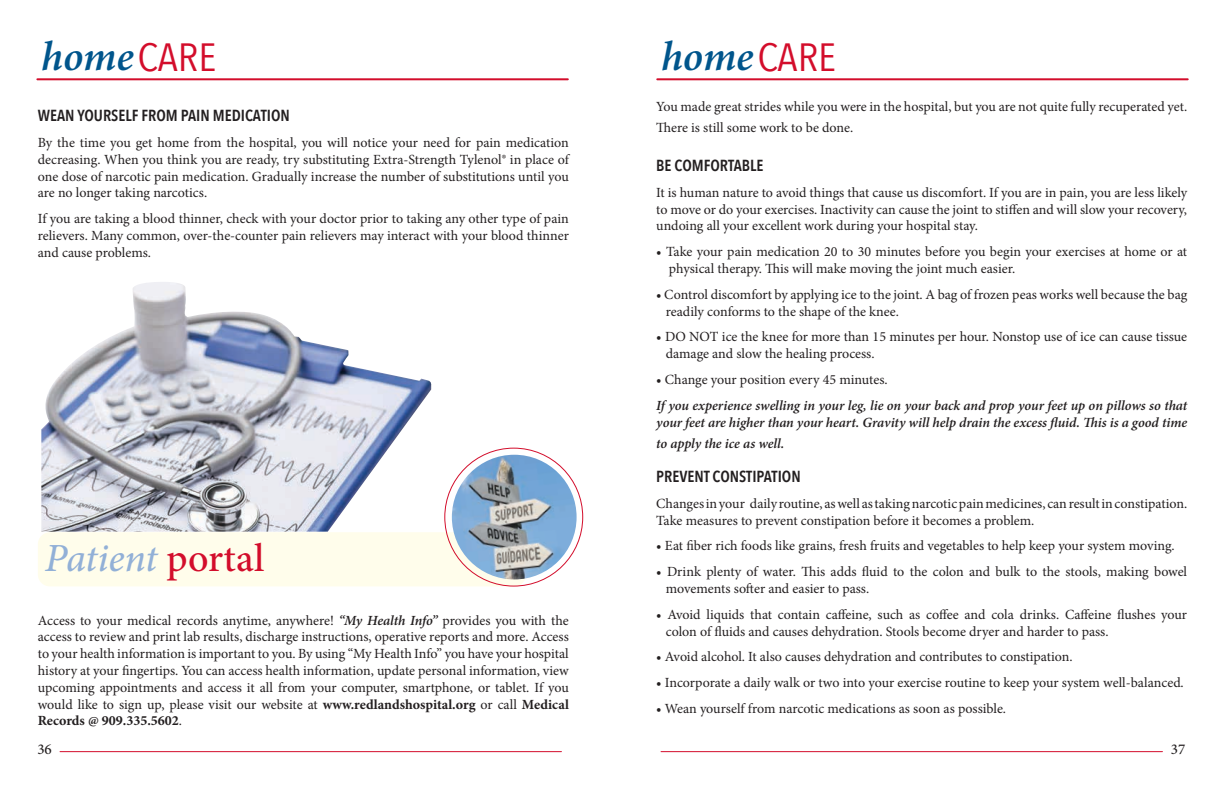
<style>
.page{position:relative;width:1224px;height:792px;background:#fff}
.page>*{position:absolute;margin:0;border:0;box-sizing:border-box;transform-origin:0 0}
.t1{font:italic 600 42px "Minion Pro";letter-spacing:-.005em;color:#00558c}
.t2{font:italic 500 40px "Minion Pro";letter-spacing:-.015em;color:#92b0d7}
.t3{font:600 16px "Avenir Next Condensed";color:#231f20}
.t4{font:500 15px "Minion Pro";color:#231f20}
.t5{font:14px/16.8px "Minion Pro";letter-spacing:-.005em;color:#231f20}
.t6{font:italic 600 14px/16.8px "Minion Pro";letter-spacing:-.005em;color:#231f20}
.s1{font-family:"Avenir Next Condensed";font-weight:400;font-style:normal;font-size:39.3px;color:#d30d2b}
.s2{font-style:normal;color:#d30d2b}
.s3{font-weight:600;font-style:italic}
.s4{font-weight:700}
</style>
<div class="page">
<hr style="left:60px;top:751px;width:501px;height:1px;background:#d30d2b">
<hr style="left:661px;top:751px;width:501px;height:1px;background:#d30d2b">
<img style="left:41px;top:282px;width:391px;height:250px">
<hr style="left:37px;top:78px;width:531px;height:2px;background:#d30d2b">
<div style="left:38px;top:532px;width:488px;height:54px;background:#fffdeb;border-radius:12px"></div>
<img style="left:452px;top:455px;width:125px;height:124px;border-radius:62px">
<hr style="left:657px;top:78px;width:531px;height:2px;background:#d30d2b">
<h1 class="t1" style="left:41px;top:27px;width:177px">home<span class="s1">CARE</span></h1>
<p class="t3" style="left:38px;top:102px;width:254px">WEAN YOURSELF FROM PAIN MEDICATION</p>
<p class="t5" style="left:38px;top:134px;width:533px;text-align:justify">By the time you get home from the hospital, you will notice your need for pain medication decreasing. When you think you are ready, try substituting Extra-Strength Tylenol® in place of one dose of narcotic pain medication. Gradually increase the number of substitutions until you are no longer taking narcotics.</p>
<p class="t5" style="left:38px;top:210px;width:533px;text-align:justify">If you are taking a blood thinner, check with your doctor prior to taking any other type of pain relievers. Many common, over-the-counter pain relievers may interact with your blood thinner and cause problems.</p>
<h2 class="t2" style="left:45px;top:530px;width:221px">Patient <span class="s2">portal</span></h2>
<p class="t5" style="left:38px;top:612px;width:533px;text-align:justify">Access to your medical records anytime, anywhere! <span class="s3">“My Health Info”</span> provides you with the access to review and print lab results, discharge instructions, operative reports and more. Access to your health information is important to you. By using “My Health Info” you have your hospital history at your fingertips. You can access health information, update personal information, view upcoming appointments and access it all from your computer, smartphone, or tablet. If you would like to sign up, please visit our website at <span class="s4">www.redlandshospital.org</span> or call <span class="s4">Medical Records @ 909.335.5602</span>.</p>
<h1 class="t1" style="left:661px;top:27px;width:177px">home<span class="s1">CARE</span></h1>
<p class="t5" style="left:656px;top:96px;width:532px;line-height:21px">You made great strides while you were in the hospital, but you are not quite fully recuperated yet.<br>There is still some work to be done.</p>
<p class="t3" style="left:656px;top:152px;width:109px">BE COMFORTABLE</p>
<p class="t5" style="left:656px;top:184px;width:533px;text-align:justify">It is human nature to avoid things that cause us discomfort. If you are in pain, you are less likely to move or do your exercises. Inactivity can cause the joint to stiffen and will slow your recovery, undoing all your excellent work during your hospital stay.</p>
<p class="t5" style="left:669px;top:243px;width:520px;text-indent:-13px">• Take your pain medication 20 to 30 minutes before you begin your exercises at home or at physical therapy. This will make moving the joint much easier.</p>
<p class="t5" style="left:666px;top:286px;width:523px;text-indent:-10px">• Control discomfort by applying ice to the joint. A bag of frozen peas works well because the bag readily conforms to the shape of the knee.</p>
<p class="t5" style="left:666px;top:329px;width:523px;text-indent:-10px">• DO NOT ice the knee for more than 15 minutes per hour. Nonstop use of ice can cause tissue damage and slow the healing process.</p>
<p class="t5" style="left:656px;top:371px;width:233px">• Change your position every 45 minutes.</p>
<p class="t6" style="left:656px;top:397px;width:533px">If you experience swelling in your leg, lie on your back and prop your feet up on pillows so that your feet are higher than your heart. Gravity will help drain the excess fluid. This is a good time</p>
<p class="t6" style="left:656px;top:435px;width:130px">to apply the ice as well.</p>
<p class="t3" style="left:656px;top:463px;width:146px">PREVENT CONSTIPATION</p>
<p class="t5" style="left:656px;top:495px;width:533px">Changes in your daily routine, as well as taking narcotic pain medicines, can result in constipation.<br>Take measures to prevent constipation before it becomes a problem.</p>
<p class="t5" style="left:656px;top:538px;width:520px">• Eat fiber rich foods like grains, fresh fruits and vegetables to help keep your system moving.</p>
<p class="t5" style="left:666px;top:563px;width:523px;text-indent:-10px">• Drink plenty of water. This adds fluid to the colon and bulk to the stools, making bowel movements softer and easier to pass.</p>
<p class="t5" style="left:666px;top:606px;width:523px;text-indent:-10px">• Avoid liquids that contain caffeine, such as coffee and cola drinks. Caffeine flushes your colon of fluids and causes dehydration. Stools become dryer and harder to pass.</p>
<p class="t5" style="left:656px;top:649px;width:418px">• Avoid alcohol. It also causes dehydration and contributes to constipation.</p>
<p class="t5" style="left:656px;top:674px;width:529px">• Incorporate a daily walk or two into your exercise routine to keep your system well-balanced.</p>
<p class="t5" style="left:656px;top:700px;width:351px">• Wean yourself from narcotic medications as soon as possible.</p>
<p class="t4" style="left:37px;top:739px;width:16px">36</p>
<p class="t4" style="left:1171px;top:739px;width:16px">37</p>
</div>
